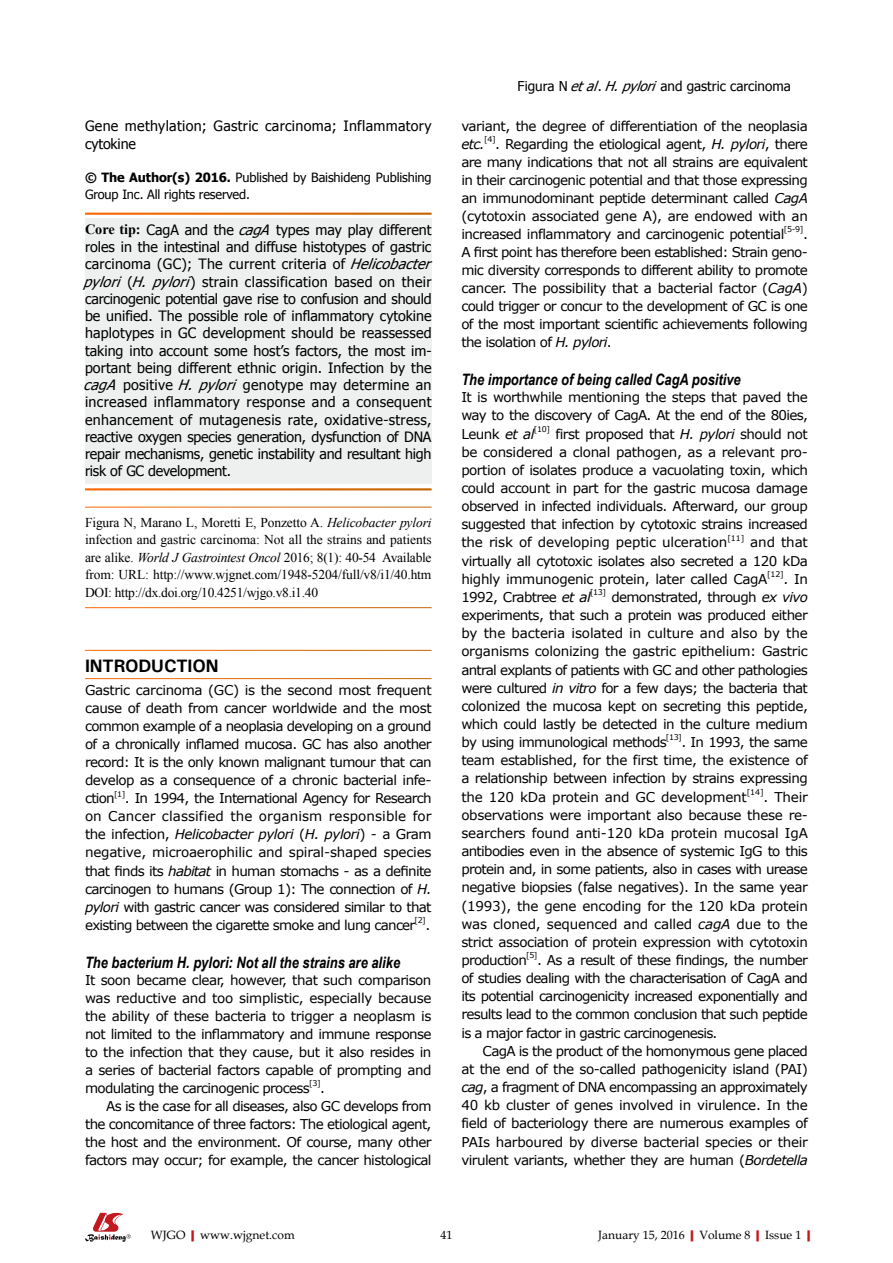
<style>
.page{position:relative;width:893px;height:1263px;background:#fff}
.page>*{position:absolute;margin:0;border:0;box-sizing:border-box;transform-origin:0 0}
.t1{font:700 18px "Univers";letter-spacing:-.01em;color:#000}
.t2{font:italic 700 15.75px "Arial Narrow";color:#000}
.t3{font:14.25px/17.2px "Tahoma";color:#000}
.t4{font:14.25px/17.2px "Tahoma";letter-spacing:.02em;color:#000}
.t5{font:13.5px/18px "Verdana";letter-spacing:-.045em;color:#000;text-align:justify}
.t6{font:13.5px/17.4px "Times New Roman";letter-spacing:-.015em;color:#000;text-align:justify}
.t7{font:13.5px "Verdana";letter-spacing:-.02em;color:#000}
.t8{font:13.5px "Tahoma";color:#000}
.t9{font:12.75px/17.2px "Tahoma";letter-spacing:-.01em;color:#000}
.t10{font:12px "Book Antiqua";color:#000}
.t11{font:7.8px "Verdana";letter-spacing:-.035em;color:#000}
.s1{font-weight:700}
.s2{font-family:"Times New Roman";font-weight:700}
.s3{font-style:italic}
.s4{font-weight:700;color:#c01920}
</style>
<div class="page">
<div style="left:85px;top:219px;width:347px;height:265px;background:#eeefef"></div>
<svg style="left:85px;top:1213px;width:46px;height:29px"></svg>
<p class="t4" style="left:85px;top:117px;width:348px">Gene methylation; Gastric carcinoma; Inflammatory cytokine</p>
<p class="t9" style="left:85px;top:168px;width:348px"><span class="s1">© The Author(s) 2016.</span> Published by Baishideng Publishing<br>Group Inc. All rights reserved.</p>
<p class="t3" style="left:83px;top:220px;width:354px"><span class="s2">Core tip:</span> CagA and the <span class="s3">cagA</span>types may play different roles in the intestinal and diffuse histotypes of gastric carcinoma (GC); The current criteria of <span class="s3">Helicobacter pylori</span> (<span class="s3">H.pylori</span>) strain classification based on their carcinogenic potential gave rise to confusion and should be unified. The possible role of inflammatory cytokine haplotypes in GC development should be reassessed taking into account some host’s factors, the most im&shy;portant being different ethnic origin. Infection by the <span class="s3">cagA</span> positive <span class="s3">H.pylori</span> genotype may determine an increased inflammatory response and a consequent enhancement of mutagenesis rate, oxidative-stress, reactive oxygen species generation, dysfunction of DNA repair mechanisms, genetic instability and resultant high risk of GC development.</p>
<p class="t6" style="left:85px;top:514px;width:348px">Figura N, Marano L, Moretti E, Ponzetto A. <span class="s3">Helicobacter pylori </span>infection and gastric carcinoma: Not all the strains and patients are alike. <span class="s3">World J Gastrointest Oncol</span> 2016; 8(1): 40-54 Available from: URL: http://www.wjgnet.com/1948-5204/full/v8/i1/40.htm DOI: http://dx.doi.org/10.4251/wjgo.v8.i1.40</p>
<p class="t1" style="left:85px;top:654px;width:135px">INTRODUCTION</p>
<p class="t5" style="left:85px;top:681px;width:348px">Gastric carcinoma (GC) is the second most frequent cause of death from cancer worldwide and the most common example of a neoplasia developing on a ground of a chronically inflamed mucosa. GC has also another record: It is the only known malignant tumour that can develop as a consequence of a chronic bacterial infe&shy;ction</p>
<p class="t11" style="left:114px;top:789px;width:13px">[1]</p>
<p class="t5" style="left:85px;top:789px;width:348px;text-indent:40px">. In 1994, the International Agency for Research on Cancer classified the organism responsible for the infection, <span class="s3">Helicobacter pylori</span> (<span class="s3">H. pylori</span>) - a Gram negative, microaerophilic and spiral-shaped species that finds its <span class="s3">habitat</span> in human stomachs - as a definite carcinogen to humans (Group 1): The connection of <span class="s3">H. pylori</span> with gastric cancer was considered similar to that existing between the cigarette smoke and lung cancer</p>
<p class="t11" style="left:415px;top:915px;width:13px">[2]</p>
<p class="t5" style="left:425px;top:915px;width:6px">.</p>
<p class="t2" style="left:85px;top:951px;width:317px">The bacterium H. pylori: Not all the strains are alike</p>
<p class="t5" style="left:85px;top:971px;width:348px">It soon became clear, however, that such comparison was reductive and too simplistic, especially because the ability of these bacteria to trigger a neoplasm is not limited to the inflammatory and immune response to the infection that they cause, but it also resides in a series of bacterial factors capable of prompting and modulating the carcinogenic process</p>
<p class="t11" style="left:309px;top:1078px;width:13px">[3]</p>
<p class="t5" style="left:320px;top:1079px;width:6px">.</p>
<p class="t5" style="left:106px;top:1097px;width:327px">As is the case for all diseases, also GC develops from</p>
<p class="t5" style="left:85px;top:1115px;width:348px">the concomitance of three factors: The etiological agent,</p>
<p class="t5" style="left:85px;top:1133px;width:348px">the host and the environment. Of course, many other</p>
<p class="t5" style="left:85px;top:1151px;width:348px">factors may occur; for example, the cancer histological</p>
<p class="t8" style="left:518px;top:77px;width:275px">Figura N <span class="s3">etal</span>. <span class="s3">H.pylori</span>and gastric carcinoma</p>
<p class="t5" style="left:461px;top:116px;width:348px">variant, the degree of differentiation of the neoplasia <span class="s3">etc.</span></p>
<p class="t11" style="left:484px;top:134px;width:13px">[4]</p>
<p class="t5" style="left:461px;top:134px;width:348px;text-indent:34px">. Regarding the etiological agent, <span class="s3">H. pylori</span>, there are many indications that not all strains are equivalent in their carcinogenic potential and that those expressing an immunodominant peptide determinant called <span class="s3">CagA </span>(cytotoxin associated gene A), are endowed with an increased inflammatory and carcinogenic potential</p>
<p class="t11" style="left:784px;top:224px;width:21px">[5-9]</p>
<p class="t5" style="left:461px;top:224px;width:348px;text-align:left;text-indent:342px">.<br>A first point has therefore been established: Strain geno&shy;mic diversity corresponds to different ability to promote cancer. The possibility that a bacterial factor (<span class="s3">CagA</span>) could trigger or concur to the development of GC is one of the most important scientific achievements following the isolation of <span class="s3">H. pylori</span>.</p>
<p class="t2" style="left:461px;top:368px;width:281px">The importance of being called CagA positive</p>
<p class="t5" style="left:461px;top:388px;width:348px">It is worthwhile mentioning the steps that paved the way to the discovery of CagA. At the end of the 80ies, Leunk <span class="s3">et al</span></p>
<p class="t11" style="left:534px;top:424px;width:18px">[10]</p>
<p class="t5" style="left:461px;top:424px;width:348px;text-align:left;text-indent:94px">first proposed that <span class="s3">H. pylori</span> should not be considered a clonal pathogen, as a relevant pro&shy;portion of isolates produce a vacuolating toxin, which could account in part for the gastric mucosa damage observed in infected individuals. Afterward, our group suggested that infection by cytotoxic strains increased the risk of developing peptic ulceration</p>
<p class="t11" style="left:727px;top:533px;width:18px">[11]</p>
<p class="t5" style="left:461px;top:533px;width:348px;text-indent:289px">and that virtually all cytotoxic isolates also secreted a 120 kDa highly immunogenic protein, later called CagA</p>
<p class="t11" style="left:767px;top:569px;width:18px">[12]</p>
<p class="t5" style="left:783px;top:569px;width:26px">. In</p>
<p class="t5" style="left:461px;top:588px;width:131px">1992, Crabtree <span class="s3">et al</span></p>
<p class="t11" style="left:590px;top:587px;width:18px">[13]</p>
<p class="t5" style="left:461px;top:587px;width:348px;text-indent:150px">demonstrated, through <span class="s3">ex vivo </span>experiments, that such a protein was produced either by the bacteria isolated in culture and also by the organisms colonizing the gastric epithelium: Gastric antral explants of patients with GC and other pathologies were cultured <span class="s3">in vitro</span> for a few days; the bacteria that colonized the mucosa kept on secreting this peptide, which could lastly be detected in the culture medium by using immunological methods</p>
<p class="t11" style="left:666px;top:732px;width:17px">[13]</p>
<p class="t5" style="left:461px;top:733px;width:348px;text-indent:220px">. In 1993, the same team established, for the first time, the existence of a relationship between infection by strains expressing the 120 kDa protein and GC development</p>
<p class="t11" style="left:747px;top:787px;width:18px">[14]</p>
<p class="t5" style="left:461px;top:787px;width:348px;text-indent:302px">. Their observations were important also because these re&shy;searchers found anti-120 kDa protein mucosal IgA antibodies even in the absence of systemic IgG to this protein and, in some patients, also in cases with urease negative biopsies (false negatives). In the same year (1993), the gene encoding for the 120 kDa protein was cloned, sequenced and called <span class="s3">cagA</span> due to the strict association of protein expression with cytotoxin production</p>
<p class="t11" style="left:526px;top:950px;width:13px">[5]</p>
<p class="t5" style="left:537px;top:951px;width:272px">. As a result of these findings, the number</p>
<p class="t5" style="left:461px;top:969px;width:348px">of studies dealing with the characterisation of CagA and</p>
<p class="t5" style="left:461px;top:987px;width:348px">its potential carcinogenicity increased exponentially and</p>
<p class="t5" style="left:461px;top:1005px;width:348px">results lead to the common conclusion that such peptide</p>
<p class="t5" style="left:461px;top:1023px;width:258px">is a major factor in gastric carcinogenesis.</p>
<p class="t5" style="left:483px;top:1041px;width:327px">CagA is the product of the homonymous gene placed</p>
<p class="t5" style="left:461px;top:1059px;width:348px">at the end of the so-called pathogenicity island (PAI)</p>
<p class="t5" style="left:461px;top:1078px;width:348px"><span class="s3">cag</span>, a fragment of DNA encompassing an approximately</p>
<p class="t7" style="left:461px;top:1097px;width:348px">40 kb cluster of genes involved in virulence. In the</p>
<p class="t5" style="left:461px;top:1114px;width:348px">field of bacteriology there are numerous examples of</p>
<p class="t7" style="left:461px;top:1133px;width:348px">PAIs harboured by diverse bacterial species or their</p>
<p class="t5" style="left:461px;top:1150px;width:348px">virulent variants, whether they are human (<span class="s3">Bordetella</span></p>
<p class="t10" style="left:151px;top:1226px;width:145px">WJGO<span class="s4">|</span>www.wjgnet.com</p>
<p class="t10" style="left:440px;top:1226px;width:13px">41</p>
<p class="t10" style="left:598px;top:1226px;width:219px">January 15, 2016<span class="s4">|</span>Volume 8<span class="s4">|</span>Issue 1<span class="s4">|</span></p>
</div>
